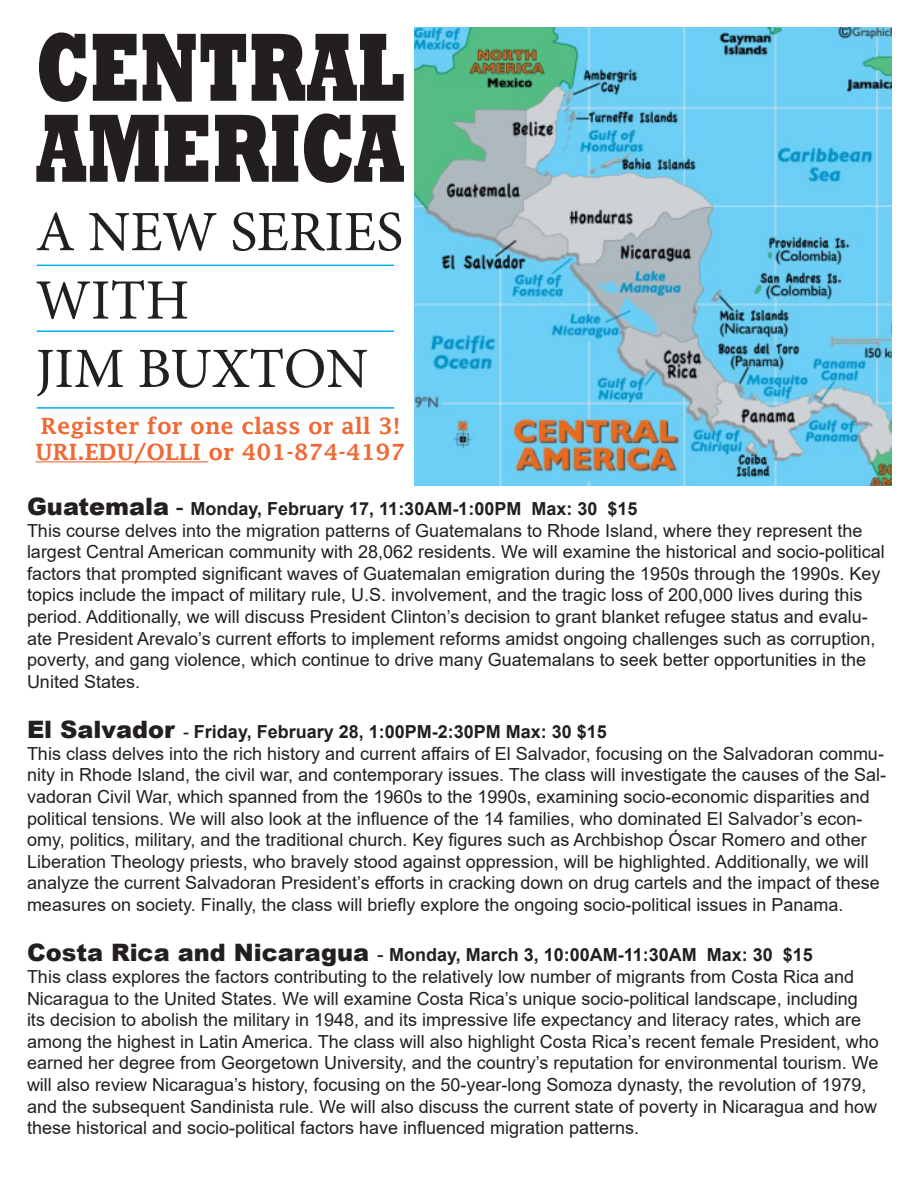
<style>
.page{position:relative;width:918px;height:1188px;background:#fff}
.page>*{position:absolute;margin:0;border:0;box-sizing:border-box;transform-origin:0 0}
.t1{font:800 98.55px/81px "Rockwell";color:#231f20;scale:.68 1}
.t2{font:57px/68.4px "Minion Pro";color:#231f20}
.t3{font:600 22.5px/25.5px "Lucida Fax";color:#f06934}
.t4{font:18px/21.6px "Arial";color:#231f20}
.t5{font:700 18px "Arial";color:#231f20}
.s1{font-weight:900;font-size:24px}
.s2{font-weight:400;font-size:24px}
.s3{font-weight:400}
.s4{font-weight:400;font-size:19.5px}
</style>
<div class="page">
<img style="left:415px;top:27px;width:476px;height:458px">
<hr style="left:37px;top:330px;width:357px;height:2px;background:#00aeef">
<hr style="left:37px;top:407px;width:357px;height:2px;background:#00aeef">
<hr style="left:37px;top:265px;width:357px;height:1px;background:#00aeef">
<hr style="left:36px;top:461px;width:172px;height:1px;background:#f06934">
<p class="t1" style="left:36px;top:29px;width:544px">CENTRAL<br>AMERICA</p>
<p class="t2" style="left:36px;top:198px;width:369px">A NEW SERIES<br>WITH<br>JIM BUXTON</p>
<p class="t3" style="left:36px;top:413px;width:371px">Register for one class or all 3!<br>URI.EDU/OLLI or 401-874-4197</p>
<p class="t5" style="left:27px;top:496px;width:612px"><span class="s1">Guatemala</span> <span class="s2">-</span> Monday, February 17, 11:30AM-1:00PM Max: 30 $15</p>
<p class="t4" style="left:27px;top:519px;width:859px">This course delves into the migration patterns of Guatemalans to Rhode Island, where they represent the largest Central American community with 28,062 residents. We will examine the historical and socio-political factors that prompted significant waves of Guatemalan emigration during the 1950s through the 1990s. Key topics include the impact of military rule, U.S. involvement, and the tragic loss of 200,000 lives during this period. Additionally, we will discuss President Clinton’s decision to grant blanket refugee status and evalu&shy;ate President Arevalo’s current efforts to implement reforms amidst ongoing challenges such as corruption, poverty, and gang violence, which continue to drive many Guatemalans to seek better opportunities in the United States.</p>
<p class="t5" style="left:27px;top:719px;width:581px"><span class="s1">El Salvador</span> <span class="s3">-</span> Friday, February 28, 1:00PM-2:30PM Max: 30 $15</p>
<p class="t4" style="left:27px;top:742px;width:861px">This class delves into the rich history and current affairs of El Salvador, focusing on the Salvadoran commu&shy;nity in Rhode Island, the civil war, and contemporary issues. The class will investigate the causes of the Sal&shy;vadoran Civil War, which spanned from the 1960s to the 1990s, examining socio-economic disparities and political tensions. We will also look at the influence of the 14 families, who dominated El Salvador’s econ&shy;omy, politics, military, and the traditional church. Key figures such as Archbishop Óscar Romero and other Liberation Theology priests, who bravely stood against oppression, will be highlighted. Additionally, we will analyze the current Salvadoran President’s efforts in cracking down on drug cartels and the impact of these measures on society. Finally, the class will briefly explore the ongoing socio-political issues in Panama.</p>
<p class="t5" style="left:27px;top:942px;width:787px"><span class="s1">Costa Rica and Nicaragua</span> <span class="s4">-</span> Monday, March 3, 10:00AM-11:30AM Max: 30 $15</p>
<p class="t4" style="left:27px;top:966px;width:853px">This class explores the factors contributing to the relatively low number of migrants from Costa Rica and Nicaragua to the United States. We will examine Costa Rica’s unique socio-political landscape, including its decision to abolish the military in 1948, and its impressive life expectancy and literacy rates, which are among the highest in Latin America. The class will also highlight Costa Rica’s recent female President, who earned her degree from Georgetown University, and the country’s reputation for environmental tourism. We will also review Nicaragua’s history, focusing on the 50-year-long Somoza dynasty, the revolution of 1979, and the subsequent Sandinista rule. We will also discuss the current state of poverty in Nicaragua and how these historical and socio-political factors have influenced migration patterns.</p>
</div>
